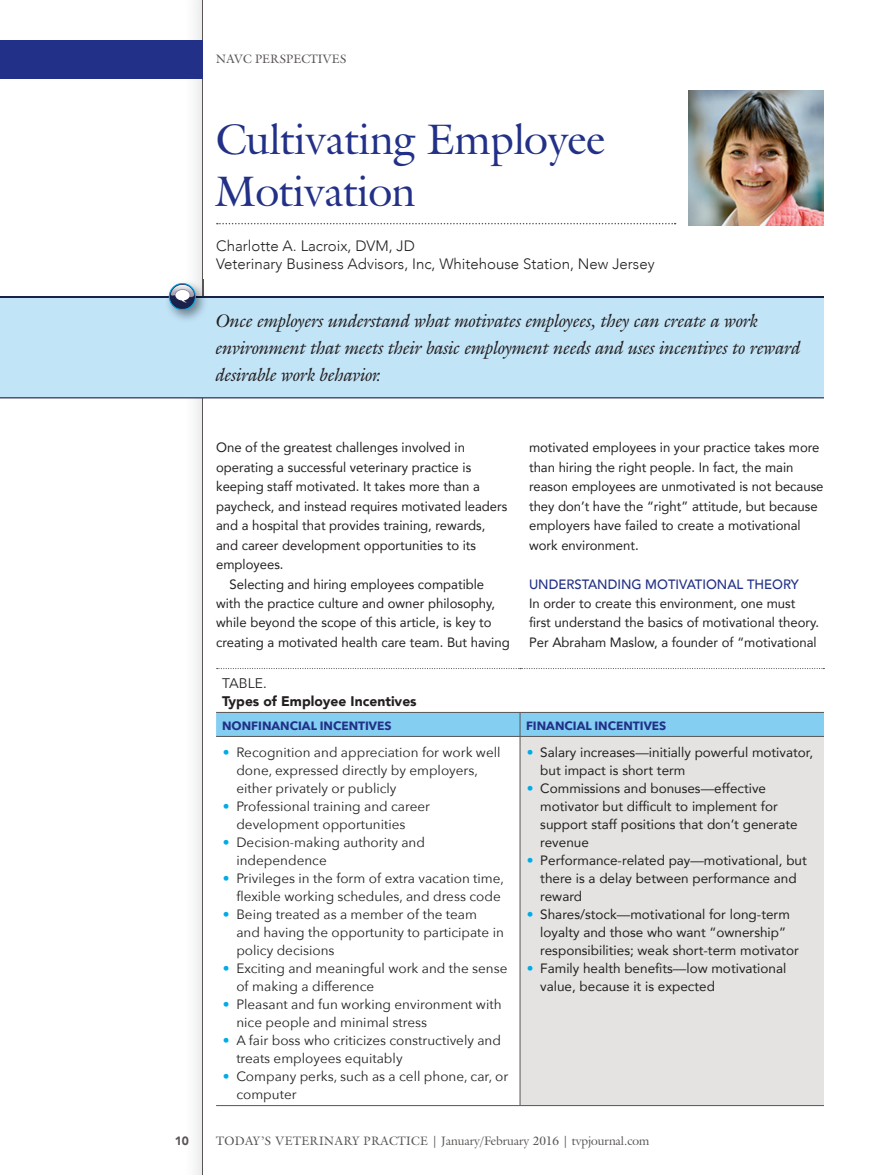
<style>
.page{position:relative;width:878px;height:1175px;background:#fff}
.page>*{position:absolute;margin:0;border:0;box-sizing:border-box;transform-origin:0 0}
.t1{font:42px/52.2px "Galliard IT Cby BT";color:#223187}
.t2{font:italic 18px/26.7px "Galliard IT Cby BT";color:#231f20}
.t3{font:300 15px/18px "Avenir";color:#231f20}
.t4{font:900 13.8px "Avenir";color:#231f20}
.t5{font:13.8px "Avenir Next";color:#231f20}
.t6{font:13.5px/18px "Avenir";color:#231f20}
.t7{font:13.5px/18px "Avenir Next";color:#231f20}
.t8{font:500 13.5px "Avenir LT";color:#223187}
.t9{font:12px "Galliard IT Cby BT";color:#595554}
.t10{font:700 12px "Avenir Next";color:#223187}
.t11{font:900 12px "Avenir";color:#595554}
.s1{color:#00abe7}
.s2{font-family:"Avenir Next";color:#00abe7}
</style>
<div class="page">
<img style="left:184px;top:0;width:18px;height:1174px">
<hr style="left:202px;top:0;width:1px;height:1174px;background:#595554">
<div style="left:0;top:41px;width:202px;height:38px;background:#223187"></div>
<img style="left:688px;top:90px;width:136px;height:135px">
<svg style="left:217px;top:223px;width:458px;height:1px"></svg>
<div style="left:0;top:296px;width:824px;height:102px;background:#c2e4f7"></div>
<hr style="left:0;top:296px;width:824px;height:2px;background:#1a224a">
<img style="left:168px;top:279px;width:37px;height:41px">
<svg style="left:202px;top:279px;width:1px;height:17px"></svg>
<img style="left:168px;top:296px;width:37px;height:2px">
<img style="left:169px;top:283px;width:26px;height:26px">
<div style="left:169px;top:283px;width:27px;height:27px;border:1px solid #00abe7;border-radius:50%"></div>
<hr style="left:0;top:397px;width:824px;height:1px;background:#1a224a">
<div style="left:520px;top:736px;width:304px;height:369px;background:#e4e3e2"></div>
<hr style="left:216px;top:736px;width:304px;height:1px;background:#595554">
<hr style="left:520px;top:736px;width:304px;height:1px;background:#595554">
<hr style="left:216px;top:1105px;width:304px;height:1px;background:#595554">
<hr style="left:520px;top:1105px;width:304px;height:1px;background:#595554">
<hr style="left:519px;top:736px;width:1px;height:369px;background:#595554">
<svg style="left:216px;top:712px;width:608px;height:24px;background:#82c8eb"></svg>
<svg style="left:217px;top:668px;width:607px;height:1px"></svg>
<p class="t11" style="left:175px;top:1130px;width:16px">10</p>
<p class="t9" style="left:216px;top:51px;width:132px">NAVC PERSPECTIVES</p>
<h1 class="t1" style="left:216px;top:113px;width:390px">Cultivating Employee<br>Motivation</h1>
<p class="t3" style="left:216px;top:237px;width:440px">Charlotte A. Lacroix, DVM, JD<br>Veterinary Business Advisors, Inc, Whitehouse Station, New Jersey</p>
<h2 class="t2" style="left:216px;top:307px;width:586px">Once employers understand what motivates employees, they can create a work environment that meets their basic employment needs and uses incentives to reward desirable work behavior.</h2>
<p class="t6" style="left:216px;top:438px;width:250px">One of the greatest challenges involved in</p>
<p class="t6" style="left:216px;top:458px;width:257px">operating a successful veterinary practice is</p>
<p class="t6" style="left:216px;top:477px;width:265px">keeping staff motivated. It takes more than a</p>
<p class="t6" style="left:216px;top:496px;width:293px">paycheck, and instead requires motivated leaders</p>
<p class="t6" style="left:216px;top:516px;width:271px">and a hospital that provides training, rewards,</p>
<p class="t6" style="left:216px;top:535px;width:261px">and career development opportunities to its</p>
<p class="t6" style="left:216px;top:555px;width:69px">employees.</p>
<p class="t6" style="left:230px;top:574px;width:256px">Selecting and hiring employees compatible</p>
<p class="t6" style="left:216px;top:594px;width:280px">with the practice culture and owner philosophy,</p>
<p class="t6" style="left:216px;top:613px;width:277px">while beyond the scope of this article, is key to</p>
<p class="t6" style="left:216px;top:633px;width:295px">creating a motivated health care team. But having</p>
<p class="t6" style="left:529px;top:437px;width:296px;line-height:19.5px">motivated employees in your practice takes more than hiring the right people. In fact, the main reason employees are unmotivated is not because they don’t have the “right” attitude, but because employers have failed to create a motivational work environment.</p>
<p class="t8" style="left:529px;top:576px;width:271px">UNDERSTANDING MOTIVATIONAL THEORY</p>
<p class="t6" style="left:529px;top:593px;width:292px;line-height:19.5px">In order to create this environment, one must first understand the basics of motivational theory.<br>Per Abraham Maslow, a founder of “motivational</p>
<p class="t5" style="left:222px;top:672px;width:46px">TABLE.</p>
<p class="t4" style="left:222px;top:689px;width:196px">Types of Employee Incentives</p>
<p class="t10" style="left:222px;top:716px;width:171px">NONFINANCIAL INCENTIVES</p>
<p class="t10" style="left:526px;top:716px;width:142px">FINANCIAL INCENTIVES</p>
<p class="t7" style="left:236px;top:742px;width:266px;text-indent:-14px"><span class="s1">•</span> Recognition and appreciation for work well done, expressed directly by employers, either privately or publicly</p>
<p class="t7" style="left:236px;top:796px;width:195px;text-indent:-14px"><span class="s1">•</span> Professional training and career development opportunities</p>
<p class="t7" style="left:236px;top:832px;width:190px;text-indent:-14px"><span class="s1">•</span> Decision-making authority and independence</p>
<p class="t7" style="left:223px;top:868px;width:283px;text-align:right"><span class="s1">•</span> Privileges in the form of extra vacation time, flexible working schedules, and dress code</p>
<p class="t7" style="left:236px;top:904px;width:269px;text-indent:-14px"><span class="s1">•</span> Being treated as a member of the team and having the opportunity to participate in policy decisions</p>
<p class="t7" style="left:236px;top:958px;width:272px;text-indent:-14px"><span class="s1">•</span> Exciting and meaningful work and the sense of making a difference</p>
<p class="t7" style="left:236px;top:994px;width:267px;text-indent:-14px"><span class="s1">•</span> Pleasant and fun working environment with nice people and minimal stress</p>
<p class="t7" style="left:236px;top:1030px;width:266px;text-indent:-14px"><span class="s1">•</span> A fair boss who criticizes constructively and treats employees equitably</p>
<p class="t7" style="left:236px;top:1066px;width:273px;text-indent:-14px"><span class="s1">•</span> Company perks, such as a cell phone, car, or computer</p>
<p class="t6" style="left:540px;top:742px;width:274px;text-indent:-14px"><span class="s2">•</span> Salary increases—initially powerful motivator, but impact is short term</p>
<p class="t6" style="left:540px;top:778px;width:259px;text-indent:-14px"><span class="s2">•</span> Commissions and bonuses—effective motivator but difficult to implement for support staff positions that don’t generate revenue</p>
<p class="t6" style="left:540px;top:850px;width:268px;text-indent:-14px"><span class="s2">•</span> Performance-related pay—motivational, but there is a delay between performance and reward</p>
<p class="t6" style="left:540px;top:904px;width:260px;text-indent:-14px"><span class="s2">•</span> Shares/stock—motivational for long-term loyalty and those who want “ownership” responsibilities; weak short-term motivator</p>
<p class="t6" style="left:540px;top:958px;width:247px;text-indent:-14px"><span class="s2">•</span> Family health benefits—low motivational value, because it is expected</p>
<p class="t9" style="left:216px;top:1133px;width:434px">TODAY’S VETERINARY PRACTICE | January/February 2016 | tvpjournal.com</p>
</div>
